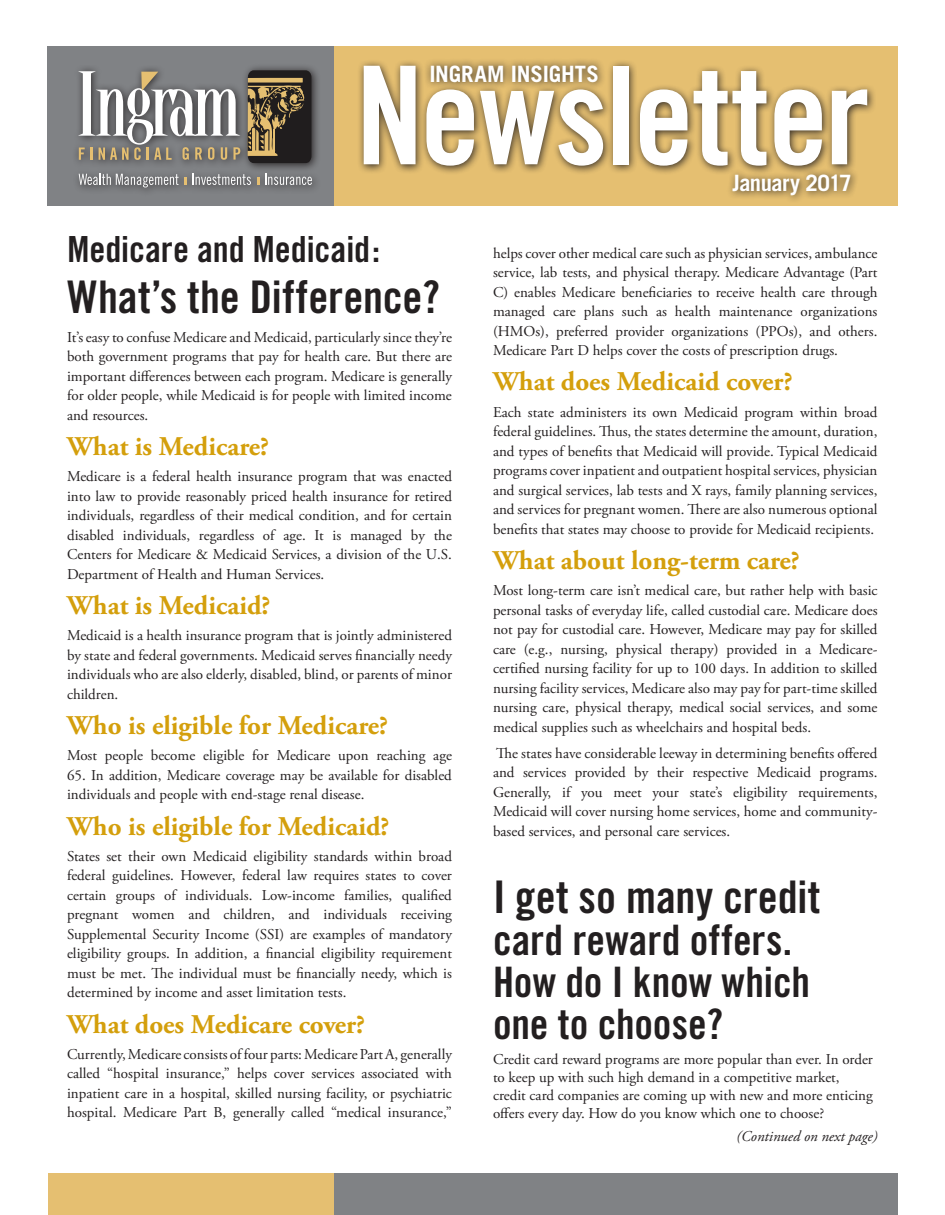
<style>
.page{position:relative;width:945px;height:1215px;background:#fff}
.page>*{position:absolute;margin:0;border:0;box-sizing:border-box;transform-origin:0 0}
.t1{font:136.5px "Trade Gothic Bold Cond Twenty";letter-spacing:-.015em;color:#fff}
.t2{font:45px "Trade Gothic Bold Cond Twenty";color:#231f20}
.t3{font:42px/42px "Trade Gothic Bold Cond Twenty";color:#231f20}
.t4{font:36px "Trade Gothic Bold Cond Twenty";letter-spacing:-.005em;color:#231f20}
.t5{font:700 27px "Adobe Garamond Pro";color:#d49f0c}
.t6{font:700 22.5px "Trade Gothic";letter-spacing:-.015em;color:#fff}
.t7{font:15px/19.5px "Adobe Garamond Pro";color:#231f20;text-align:justify}
.t8{font:italic 15px "Adobe Garamond Pro";color:#231f20}
</style>
<div class="page">
<div style="left:48px;top:46px;width:849px;height:160px;background:#808285"></div>
<div style="left:334px;top:46px;width:563px;height:160px;background:#e5bf71"></div>
<div style="left:72px;top:64px;width:249px;height:133px;background:#231f20;opacity:.9"></div>
<svg style="left:78px;top:71px;width:162px;height:89px"></svg>
<svg style="left:248px;top:70px;width:63px;height:93px"></svg>
<svg style="left:79px;top:174px;width:100px;height:13px"></svg>
<svg style="left:265px;top:174px;width:47px;height:11px"></svg>
<svg style="left:185px;top:174px;width:66px;height:11px"></svg>
<svg style="left:257px;top:177px;width:2px;height:8px"></svg>
<div style="left:357px;top:59px;width:520px;height:116px;background:#231f20;opacity:.9"></div>
<div style="left:725px;top:167px;width:134px;height:37px;background:#231f20;opacity:.9"></div>
<div style="left:424px;top:58px;width:182px;height:33px;background:#231f20;opacity:.9"></div>
<div style="left:48px;top:1173px;width:850px;height:42px;background:#e5bf71"></div>
<div style="left:335px;top:1173px;width:563px;height:42px;background:#808285"></div>
<h3 class="t6" style="left:429px;top:60px;width:171px">INGRAM INSIGHTS</h3>
<h1 class="t1" style="left:356px;top:33px;width:516px">Newsletter</h1>
<h3 class="t6" style="left:732px;top:169px;width:121px">January 2017</h3>
<h3 class="t4" style="left:68px;top:227px;width:314px">Medicare and Medicaid:</h3>
<h2 class="t2" style="left:68px;top:269px;width:374px">What’s the Difference?</h2>
<p class="t7" style="left:67px;top:328px;width:386px">It’s easy to confuse Medicare and Medicaid, particularly since they’re both government programs that pay for health care. But there are important differences between each program. Medicare is generally for older people, while Medicaid is for people with limited income and resources.</p>
<h3 class="t5" style="left:67px;top:431px;width:204px">What is Medicare?</h3>
<p class="t7" style="left:67px;top:467px;width:386px">Medicare is a federal health insurance program that was enacted into law to provide reasonably priced health insurance for retired individuals, regardless of their medical condition, and for certain disabled individuals, regardless of age. It is managed by the Centers for Medicare &amp; Medicaid Services, a division of the U.S.<br>Department of Health and Human Services.</p>
<h3 class="t5" style="left:67px;top:590px;width:205px">What is Medicaid?</h3>
<p class="t7" style="left:67px;top:626px;width:386px">Medicaid is a health insurance program that is jointly administered by state and federal governments. Medicaid serves financially needy individuals who are also elderly, disabled, blind, or parents of minor children.</p>
<h3 class="t5" style="left:67px;top:710px;width:323px">Who is eligible for Medicare?</h3>
<p class="t7" style="left:67px;top:746px;width:386px">Most people become eligible for Medicare upon reaching age</p>
<p class="t7" style="left:67px;top:766px;width:386px">65. In addition, Medicare coverage may be available for disabled individuals and people with end-stage renal disease.</p>
<h3 class="t5" style="left:67px;top:810px;width:324px">Who is eligible for Medicaid?</h3>
<p class="t7" style="left:67px;top:847px;width:386px">States set their own Medicaid eligibility standards within broad federal guidelines. However, federal law requires states to cover certain groups of individuals. Low-income families, qualified pregnant women and children, and individuals receiving Supplemental Security Income (SSI) are examples of mandatory eligibility groups. In addition, a financial eligibility requirement must be met. The individual must be financially needy, which is determined by income and asset limitation tests.</p>
<h3 class="t5" style="left:67px;top:1008px;width:300px">What does Medicare cover?</h3>
<p class="t7" style="left:67px;top:1045px;width:386px">Currently, Medicare consists of four parts: Medicare Part A, generally called “hospital insurance,” helps cover services associated with inpatient care in a hospital, skilled nursing facility, or psychiatric hospital. Medicare Part B, generally called “medical insurance,”</p>
<p class="t7" style="left:493px;top:244px;width:386px">helps cover other medical care such as physician services, ambulance service, lab tests, and physical therapy. Medicare Advantage (Part C) enables Medicare beneficiaries to receive health care through managed care plans such as health maintenance organizations (HMOs), preferred provider organizations (PPOs), and others.<br>Medicare Part D helps cover the costs of prescription drugs.</p>
<h3 class="t5" style="left:493px;top:366px;width:301px">What does Medicaid cover?</h3>
<p class="t7" style="left:493px;top:403px;width:386px">Each state administers its own Medicaid program within broad federal guidelines. Thus, the states determine the amount, duration, and types of benefits that Medicaid will provide. Typical Medicaid programs cover inpatient and outpatient hospital services, physician and surgical services, lab tests and X rays, family planning services, and services for pregnant women. There are also numerous optional benefits that states may choose to provide for Medicaid recipients.</p>
<h3 class="t5" style="left:493px;top:545px;width:308px">What about long-term care?</h3>
<p class="t7" style="left:493px;top:581px;width:386px">Most long-term care isn’t medical care, but rather help with basic personal tasks of everyday life, called custodial care. Medicare does not pay for custodial care. However, Medicare may pay for skilled care (e.g., nursing, physical therapy) provided in a Medicare&shy;certified nursing facility for up to 100 days. In addition to skilled nursing facility services, Medicare also may pay for part-time skilled nursing care, physical therapy, medical social services, and some medical supplies such as wheelchairs and hospital beds.</p>
<p class="t7" style="left:493px;top:744px;width:386px">The states have considerable leeway in determining benefits offered and services provided by their respective Medicaid programs.<br>Generally, if you meet your state’s eligibility requirements, Medicaid will cover nursing home services, home and community&shy;based services, and personal care services.</p>
<h2 class="t2" style="left:493px;top:870px;width:329px">I get so many credit</h2>
<h3 class="t3" style="left:493px;top:919px;width:319px">card reward offers.<br>How do I know which one to choose?</h3>
<p class="t7" style="left:493px;top:1051px;width:381px;line-height:18px;text-align:left">Credit card reward programs are more popular than ever. In order to keep up with such high demand in a competitive market, credit card companies are coming up with new and more enticing offers every day. How do you know which one to choose?</p>
<p class="t8" style="left:736px;top:1127px;width:142px">(Continued on next page)</p>
</div>
